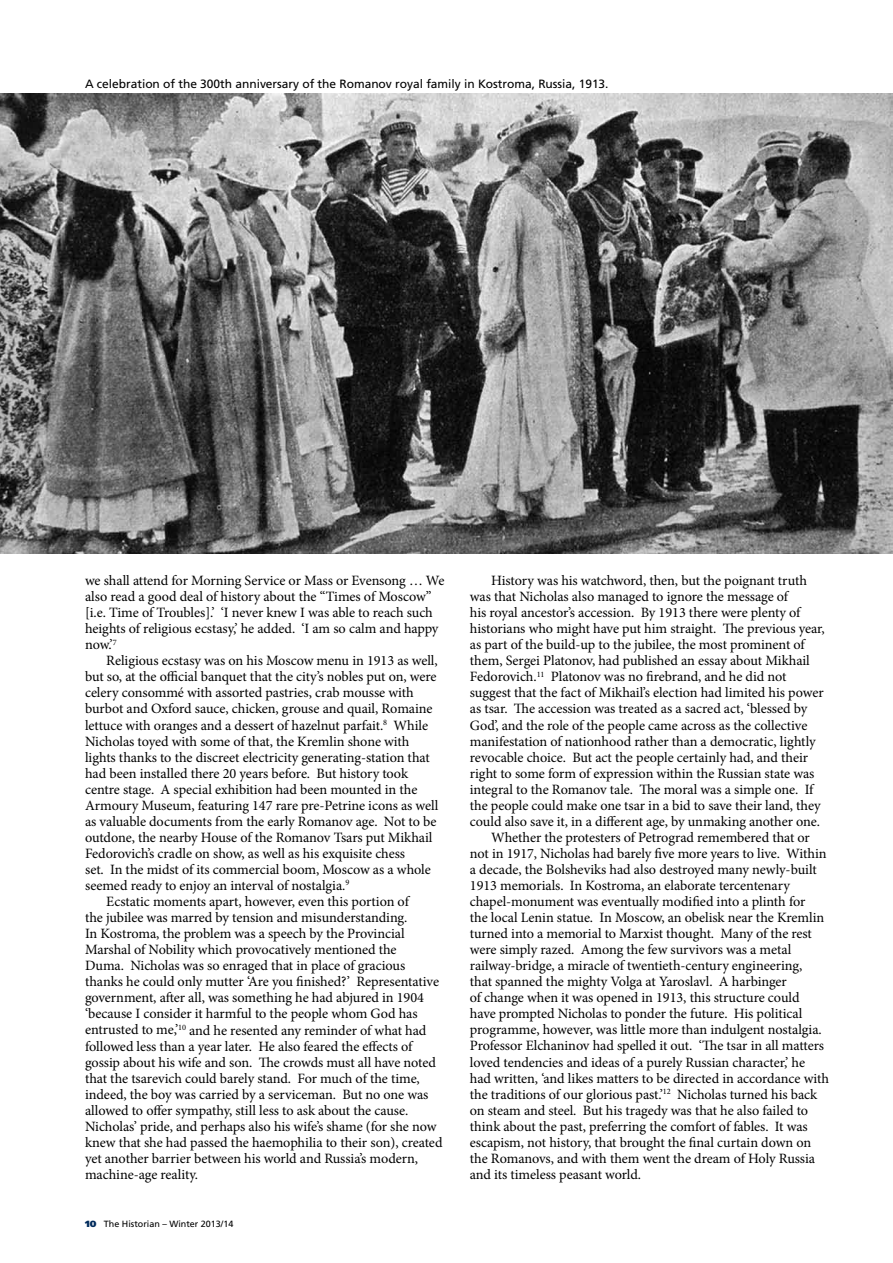
<style>
.page{position:relative;width:893px;height:1263px;background:#fff}
.page>*{position:absolute;margin:0;border:0;box-sizing:border-box;transform-origin:0 0}
.t1{font:14.25px/16px "Minion Pro";letter-spacing:-.005em;color:#000}
.t2{font:12px "Frutiger LT Std";letter-spacing:-.005em;color:#000}
.t3{font:9px "Frutiger LT Std";color:#000}
.s1{font-weight:900;color:#002b5c}
</style>
<div class="page">
<img style="left:0;top:94px;width:893px;height:459px">
<p class="t2" style="left:85px;top:77px;width:525px">A celebration of the 300th anniversary of the Romanov royal family in Kostroma, Russia, 1913.</p>
<p class="t1" style="left:85px;top:572px;width:361px">we shall attend for Morning Service or Mass or Evensong … We also read a good deal of history about the “Times of Moscow” [i.e. Time of Troubles].’ ‘I never knew I was able to reach such heights of religious ecstasy,’ he added. ‘I am so calm and happy now.’<sup>7</sup></p>
<p class="t1" style="left:106px;top:653px;width:333px">Religious ecstasy was on his Moscow menu in 1913 as well,</p>
<p class="t1" style="left:85px;top:669px;width:353px">but so, at the official banquet that the city’s nobles put on, were</p>
<p class="t1" style="left:85px;top:685px;width:330px">celery consommé with assorted pastries, crab mousse with</p>
<p class="t1" style="left:85px;top:701px;width:349px">burbot and Oxford sauce, chicken, grouse and quail, Romaine</p>
<p class="t1" style="left:85px;top:717px;width:345px">lettuce with oranges and a dessert of hazelnut parfait.<sup>8</sup> While</p>
<p class="t1" style="left:85px;top:733px;width:326px">Nicholas toyed with some of that, the Kremlin shone with</p>
<p class="t1" style="left:85px;top:749px;width:346px">lights thanks to the discreet electricity generating-station that</p>
<p class="t1" style="left:85px;top:765px;width:325px">had been installed there 20 years before. But history took</p>
<p class="t1" style="left:85px;top:781px;width:334px">centre stage. A special exhibition had been mounted in the</p>
<p class="t1" style="left:85px;top:797px;width:355px">Armoury Museum, featuring 147 rare pre-Petrine icons as well</p>
<p class="t1" style="left:85px;top:813px;width:353px">as valuable documents from the early Romanov age. Not to be</p>
<p class="t1" style="left:85px;top:829px;width:349px">outdone, the nearby House of the Romanov Tsars put Mikhail</p>
<p class="t1" style="left:85px;top:845px;width:322px">Fedorovich’s cradle on show, as well as his exquisite chess</p>
<p class="t1" style="left:85px;top:861px;width:347px">set. In the midst of its commercial boom, Moscow as a whole</p>
<p class="t1" style="left:85px;top:877px;width:266px">seemed ready to enjoy an interval of nostalgia.<sup>9</sup></p>
<p class="t1" style="left:106px;top:893px;width:304px">Ecstatic moments apart, however, even this portion of</p>
<p class="t1" style="left:85px;top:910px;width:324px">the jubilee was marred by tension and misunderstanding.</p>
<p class="t1" style="left:85px;top:926px;width:321px">In Kostroma, the problem was a speech by the Provincial</p>
<p class="t1" style="left:85px;top:942px;width:313px">Marshal of Nobility which provocatively mentioned the</p>
<p class="t1" style="left:85px;top:958px;width:322px">Duma. Nicholas was so enraged that in place of gracious</p>
<p class="t1" style="left:85px;top:974px;width:355px">thanks he could only mutter ‘Are you finished?’ Representative</p>
<p class="t1" style="left:85px;top:990px;width:340px">government, after all, was something he had abjured in 1904</p>
<p class="t1" style="left:85px;top:1006px;width:334px">‘because I consider it harmful to the people whom God has</p>
<p class="t1" style="left:85px;top:1022px;width:343px">entrusted to me,’<sup>10</sup> and he resented any reminder of what had</p>
<p class="t1" style="left:85px;top:1038px;width:329px">followed less than a year later. He also feared the effects of</p>
<p class="t1" style="left:85px;top:1054px;width:353px">gossip about his wife and son. The crowds must all have noted</p>
<p class="t1" style="left:85px;top:1070px;width:336px">that the tsarevich could barely stand. For much of the time,</p>
<p class="t1" style="left:85px;top:1086px;width:345px">indeed, the boy was carried by a serviceman. But no one was</p>
<p class="t1" style="left:85px;top:1102px;width:325px">allowed to offer sympathy, still less to ask about the cause.</p>
<p class="t1" style="left:85px;top:1118px;width:353px">Nicholas’ pride, and perhaps also his wife’s shame (for she now</p>
<p class="t1" style="left:85px;top:1134px;width:359px">knew that she had passed the haemophilia to their son), created</p>
<p class="t1" style="left:85px;top:1150px;width:335px">yet another barrier between his world and Russia’s modern,</p>
<p class="t1" style="left:85px;top:1166px;width:115px">machine-age reality.</p>
<p class="t3" style="left:85px;top:1218px;width:150px"><span class="s1">10</span> The Historian – Winter 2013/14</p>
<p class="t1" style="left:491px;top:572px;width:317px">History was his watchword, then, but the poignant truth</p>
<p class="t1" style="left:470px;top:588px;width:320px">was that Nicholas also managed to ignore the message of</p>
<p class="t1" style="left:470px;top:605px;width:332px">his royal ancestor’s accession. By 1913 there were plenty of</p>
<p class="t1" style="left:470px;top:621px;width:356px">historians who might have put him straight. The previous year,</p>
<p class="t1" style="left:470px;top:637px;width:336px">as part of the build-up to the jubilee, the most prominent of</p>
<p class="t1" style="left:470px;top:653px;width:341px">them, Sergei Platonov, had published an essay about Mikhail</p>
<p class="t1" style="left:470px;top:669px;width:318px">Fedorovich.<sup>11</sup> Platonov was no firebrand, and he did not</p>
<p class="t1" style="left:470px;top:685px;width:355px">suggest that the fact of Mikhail’s election had limited his power</p>
<p class="t1" style="left:470px;top:701px;width:339px">as tsar. The accession was treated as a sacred act, ‘blessed by</p>
<p class="t1" style="left:470px;top:717px;width:339px">God’, and the role of the people came across as the collective</p>
<p class="t1" style="left:470px;top:733px;width:347px">manifestation of nationhood rather than a democratic, lightly</p>
<p class="t1" style="left:470px;top:749px;width:340px">revocable choice. But act the people certainly had, and their</p>
<p class="t1" style="left:470px;top:765px;width:346px">right to some form of expression within the Russian state was</p>
<p class="t1" style="left:470px;top:781px;width:345px">integral to the Romanov tale. The moral was a simple one. If</p>
<p class="t1" style="left:470px;top:797px;width:352px">the people could make one tsar in a bid to save their land, they</p>
<p class="t1" style="left:470px;top:813px;width:352px">could also save it, in a different age, by unmaking another one.</p>
<p class="t1" style="left:491px;top:829px;width:320px">Whether the protesters of Petrograd remembered that or</p>
<p class="t1" style="left:470px;top:845px;width:358px">not in 1917, Nicholas had barely five more years to live. Within</p>
<p class="t1" style="left:470px;top:861px;width:348px">a decade, the Bolsheviks had also destroyed many newly-built</p>
<p class="t1" style="left:470px;top:877px;width:321px">1913 memorials. In Kostroma, an elaborate tercentenary</p>
<p class="t1" style="left:470px;top:893px;width:337px">chapel-monument was eventually modified into a plinth for</p>
<p class="t1" style="left:470px;top:909px;width:356px">the local Lenin statue. In Moscow, an obelisk near the Kremlin</p>
<p class="t1" style="left:470px;top:926px;width:344px">turned into a memorial to Marxist thought. Many of the rest</p>
<p class="t1" style="left:470px;top:942px;width:323px">were simply razed. Among the few survivors was a metal</p>
<p class="t1" style="left:470px;top:958px;width:334px">railway-bridge, a miracle of twentieth-century engineering,</p>
<p class="t1" style="left:470px;top:974px;width:319px">that spanned the mighty Volga at Yaroslavl. A harbinger</p>
<p class="t1" style="left:470px;top:990px;width:331px">of change when it was opened in 1913, this structure could</p>
<p class="t1" style="left:470px;top:1006px;width:334px">have prompted Nicholas to ponder the future. His political</p>
<p class="t1" style="left:470px;top:1022px;width:353px">programme, however, was little more than indulgent nostalgia.</p>
<p class="t1" style="left:470px;top:1038px;width:356px">Professor Elchaninov had spelled it out. ‘The tsar in all matters</p>
<p class="t1" style="left:470px;top:1054px;width:337px">loved tendencies and ideas of a purely Russian character,’ he</p>
<p class="t1" style="left:470px;top:1070px;width:361px">had written, ‘and likes matters to be directed in accordance with</p>
<p class="t1" style="left:470px;top:1086px;width:349px">the traditions of our glorious past.’<sup>12</sup> Nicholas turned his back</p>
<p class="t1" style="left:470px;top:1102px;width:340px">on steam and steel. But his tragedy was that he also failed to</p>
<p class="t1" style="left:470px;top:1118px;width:339px">think about the past, preferring the comfort of fables. It was</p>
<p class="t1" style="left:470px;top:1134px;width:343px">escapism, not history, that brought the final curtain down on</p>
<p class="t1" style="left:470px;top:1150px;width:347px">the Romanovs, and with them went the dream of Holy Russia</p>
<p class="t1" style="left:470px;top:1166px;width:173px">and its timeless peasant world.</p>
</div>
